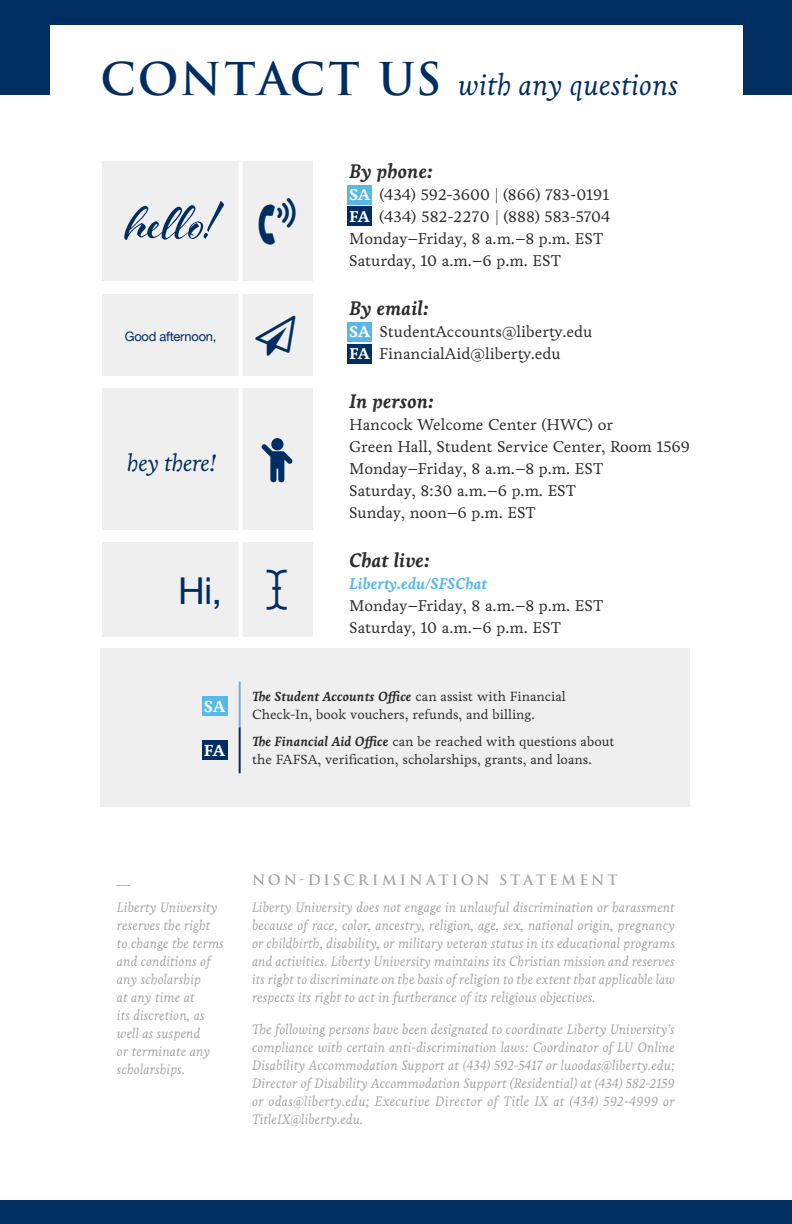
<style>
.page{position:relative;width:792px;height:1224px;background:#fff}
.page>*{position:absolute;margin:0;border:0;box-sizing:border-box;transform-origin:0 0}
.t1{font:700 63px "Al Fresco";color:#002d62}
.t2{font:37px "Helvetica Neue";color:#002d62}
.t3{font:italic 30px "Livory";color:#002d62}
.t4{font:italic 24px "Livory";letter-spacing:-.02em;color:#002d62}
.t5{font:italic 700 20px "Livory";color:#2d2e2c}
.t6{font:700 16.4px "Livory";color:#fff}
.t7{font:16px/22px "Livory";color:#2d2e2c}
.t8{font:italic 700 16px "Livory";color:#56b9e9}
.t9{font:italic 14px/18px "Livory";color:#a2a5a8;text-align:justify}
.t10{font:600 14px "Trajan Pro 3";letter-spacing:.22em;color:#a2a5a8}
.t11{font:13.6px/18px "Livory";color:#2d2e2c}
.t12{font:13px "Helvetica Neue";letter-spacing:-.02em;color:#002d62}
.s1{font-family:"Trajan Pro 3";font-weight:600;font-style:normal;font-size:44px}
.s2{font-weight:700;color:#fff}
.s3{font-weight:700;font-style:italic}
</style>
<div class="page">
<div style="left:100px;top:648px;width:590px;height:159px;background:#efeff0"></div>
<div style="left:0;top:1200px;width:792px;height:24px;background:#002d62"></div>
<div style="left:348px;top:185px;width:24px;height:19px;background:#56b9e9"></div>
<div style="left:348px;top:322px;width:24px;height:20px;background:#56b9e9"></div>
<div style="left:348px;top:207px;width:24px;height:19px;background:#002d62"></div>
<div style="left:348px;top:344px;width:24px;height:19px;background:#002d62"></div>
<div style="left:102px;top:161px;width:210px;height:120px;background:#efeff0"></div>
<div style="left:102px;top:294px;width:210px;height:82px;background:#efeff0"></div>
<div style="left:102px;top:388px;width:210px;height:142px;background:#efeff0"></div>
<div style="left:102px;top:542px;width:210px;height:95px;background:#efeff0"></div>
<div style="left:0;top:0;width:792px;height:95px;background:#002d62"></div>
<div style="left:50px;top:25px;width:692px;height:75px;background:#fff"></div>
<svg style="left:262px;top:438px;width:31px;height:44px"></svg>
<hr style="left:239px;top:161px;width:4px;height:120px;background:#fff">
<hr style="left:239px;top:294px;width:4px;height:82px;background:#fff">
<hr style="left:239px;top:388px;width:4px;height:148px;background:#fff">
<hr style="left:239px;top:536px;width:4px;height:105px;background:#fff">
<div style="left:202px;top:696px;width:25px;height:20px;background:#56b9e9"></div>
<div style="left:202px;top:740px;width:25px;height:20px;background:#002d62"></div>
<hr style="left:239px;top:682px;width:2px;height:45px;background:#75acd8">
<hr style="left:239px;top:727px;width:2px;height:46px;background:#002d62">
<h3 class="t3" style="left:100px;top:67px;width:580px"><span class="s1">CONTACT US</span> with any questions</h3>
<h1 class="t1" style="left:126px;top:179px;width:92px">hello!</h1>
<p class="t12" style="left:125px;top:327px;width:93px">Good afternoon,</p>
<h3 class="t4" style="left:127px;top:449px;width:91px">hey there!</h3>
<h2 class="t2" style="left:178px;top:564px;width:45px">Hi,</h2>
<p class="t6" style="left:204px;top:697px;width:23px">SA</p>
<p class="t6" style="left:204px;top:740px;width:23px">FA</p>
<h3 class="t5" style="left:349px;top:159px;width:85px">By phone:</h3>
<p class="t7" style="left:349px;top:184px;width:263px"><span class="s2">SA</span> (434) 592-3600 | (866) 783-0191<br><span class="s2">FA</span> (434) 582-2270 | (888) 583-5704<br>Monday–Friday, 8 a.m.–8 p.m. EST<br>Saturday, 10 a.m.–6 p.m. EST</p>
<h3 class="t5" style="left:349px;top:296px;width:82px">By email:</h3>
<p class="t7" style="left:349px;top:321px;width:245px"><span class="s2">SA</span> StudentAccounts@liberty.edu<br><span class="s2">FA</span> FinancialAid@liberty.edu</p>
<h3 class="t5" style="left:349px;top:389px;width:87px">In person:</h3>
<p class="t7" style="left:349px;top:414px;width:342px">Hancock Welcome Center (HWC) or<br>Green Hall, Student Service Center, Room 1569<br>Monday–Friday, 8 a.m.–8 p.m. EST<br>Saturday, 8:30 a.m.–6 p.m. EST<br>Sunday, noon–6 p.m. EST</p>
<h3 class="t5" style="left:349px;top:548px;width:82px">Chat live:</h3>
<p class="t8" style="left:349px;top:574px;width:140px">Liberty.edu/SFSChat</p>
<p class="t7" style="left:349px;top:595px;width:256px">Monday–Friday, 8 a.m.–8 p.m. EST<br>Saturday, 10 a.m.–6 p.m. EST</p>
<p class="t11" style="left:252px;top:687px;width:315px"><span class="s3">The Student Accounts Office</span> can assist with Financial<br>Check-In, book vouchers, refunds, and billing.</p>
<p class="t11" style="left:252px;top:732px;width:364px"><span class="s3">The Financial Aid Office</span> can be reached with questions about the FAFSA, verification, scholarships, grants, and loans.</p>
<p class="t9" style="left:117px;top:867px;width:102px;line-height:27px">__<br>Liberty University</p>
<p class="t9" style="left:117px;top:916px;width:108px;text-align:left">reserves the right to change the terms and conditions of any scholarship<br>at any time at<br>its discretion, as well as suspend<br>or terminate any scholarships.</p>
<p class="t10" style="left:252px;top:870px;width:367px">NON-DISCRIMINATION STATEMENT</p>
<p class="t9" style="left:252px;top:898px;width:425px">Liberty University does not engage in unlawful discrimination or harassment because of race, color, ancestry, religion, age, sex, national origin, pregnancy or childbirth, disability, or military veteran status in its educational programs and activities. Liberty University maintains its Christian mission and reserves its right to discriminate on the basis of religion to the extent that applicable law respects its right to act in furtherance of its religious objectives.</p>
<p class="t9" style="left:252px;top:1020px;width:425px">The following persons have been designated to coordinate Liberty University’s compliance with certain anti-discrimination laws: Coordinator of LU Online Disability Accommodation Support at (434) 592-5417 or luoodas@liberty.edu; Director of Disability Accommodation Support (Residential) at (434) 582-2159 or odas@liberty.edu; Executive Director of Title IX at (434) 592-4999 or TitleIX@liberty.edu.</p>
</div>
